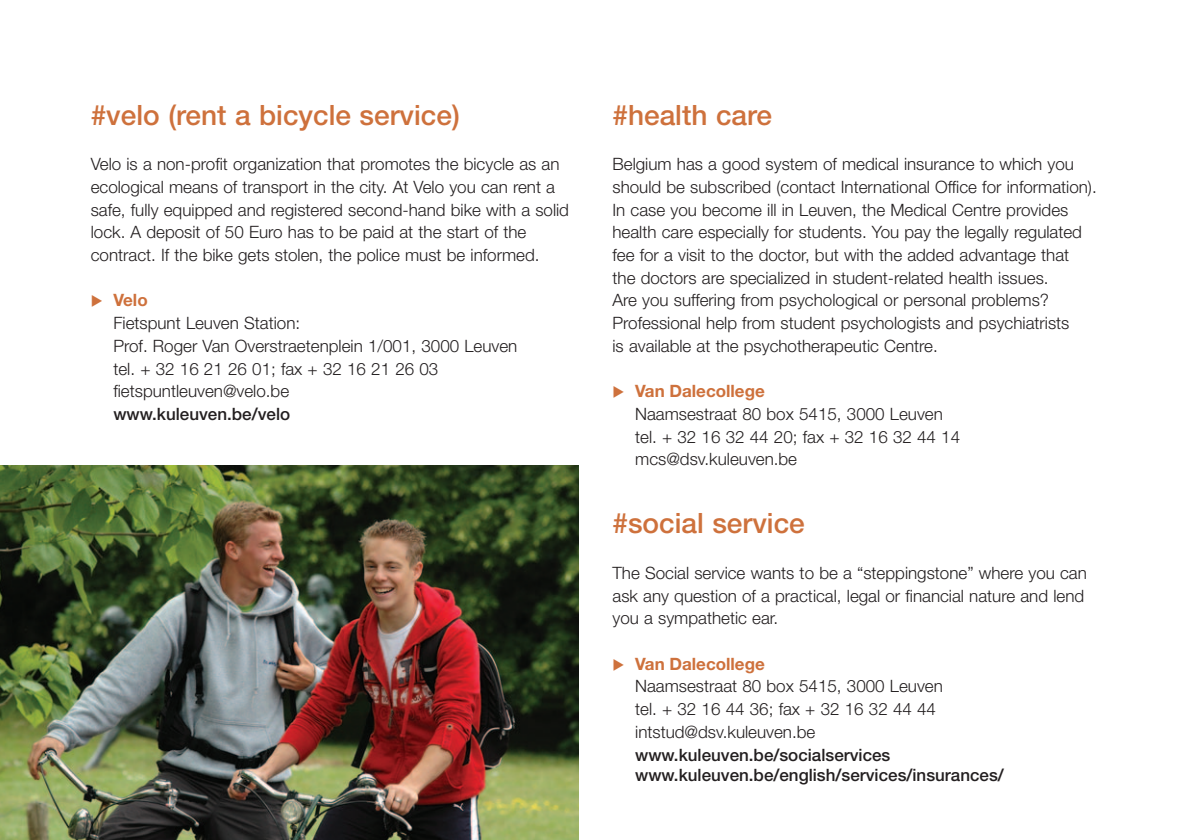
<style>
.page{position:relative;width:1191px;height:840px;background:#fff}
.page>*{position:absolute;margin:0;border:0;box-sizing:border-box;transform-origin:0 0}
.t1{font:500 28px "Helvetica Neue LT Std";color:#ce713c}
.t2{font:300 17px/22.6px "Helvetica Neue LT Std";color:#231f20}
.t3{font:500 17px "Helvetica Neue LT Std";color:#231f20}
.t4{font:700 17px "Helvetica Neue LT Std";color:#ce713c}
</style>
<div class="page">
<img style="left:0;top:465px;width:578px;height:374px">
<p class="t1" style="left:91px;top:105px;width:370px">#velo (rent a bicycle service)</p>
<p class="t2" style="left:91px;top:154px;width:480px">Velo is a non-profit organization that promotes the bicycle as an ecological means of transport in the city. At Velo you can rent a safe, fully equipped and registered second-hand bike with a solid lock. A deposit of 50 Euro has to be paid at the start of the contract. If the bike gets stolen, the police must be informed.</p>
<p class="t4" style="left:91px;top:294px;width:58px">◆ Velo</p>
<p class="t2" style="left:113px;top:313px;width:405px">Fietspunt Leuven Station:<br>Prof. Roger Van Overstraetenplein 1/001, 3000 Leuven</p>
<p class="t2" style="left:113px;top:359px;width:326px">tel. + 32 16 21 26 01; fax + 32 16 21 26 03 fietspuntleuven@velo.be</p>
<p class="t3" style="left:113px;top:407px;width:178px">www.kuleuven.be/velo</p>
<p class="t1" style="left:612px;top:105px;width:161px">#health care</p>
<p class="t2" style="left:612px;top:154px;width:486px">Belgium has a good system of medical insurance to which you should be subscribed (contact International Office for information).</p>
<p class="t2" style="left:612px;top:200px;width:471px">In case you become ill in Leuven, the Medical Centre provides health care especially for students. You pay the legally regulated fee for a visit to the doctor, but with the added advantage that the doctors are specialized in student-related health issues.</p>
<p class="t2" style="left:612px;top:291px;width:458px">Are you suffering from psychological or personal problems?<br>Professional help from student psychologists and psychiatrists is available at the psychotherapeutic Centre.</p>
<p class="t4" style="left:612px;top:385px;width:154px">◆ Van Dalecollege</p>
<p class="t2" style="left:635px;top:404px;width:309px">Naamsestraat 80 box 5415, 3000 Leuven</p>
<p class="t2" style="left:635px;top:427px;width:326px">tel. + 32 16 32 44 20; fax + 32 16 32 44 14 mcs@dsv.kuleuven.be</p>
<p class="t1" style="left:612px;top:513px;width:194px">#social service</p>
<p class="t2" style="left:612px;top:563px;width:476px">The Social service wants to be a “steppingstone” where you can ask any question of a practical, legal or financial nature and lend you a sympathetic ear.</p>
<p class="t4" style="left:612px;top:657px;width:154px">◆ Van Dalecollege</p>
<p class="t2" style="left:635px;top:676px;width:309px">Naamsestraat 80 box 5415, 3000 Leuven</p>
<p class="t2" style="left:635px;top:699px;width:302px">tel. + 32 16 44 36; fax + 32 16 32 44 44 intstud@dsv.kuleuven.be</p>
<p class="t3" style="left:635px;top:748px;width:257px">www.kuleuven.be/socialservices</p>
<p class="t3" style="left:635px;top:768px;width:370px">www.kuleuven.be/english/services/insurances/</p>
</div>
